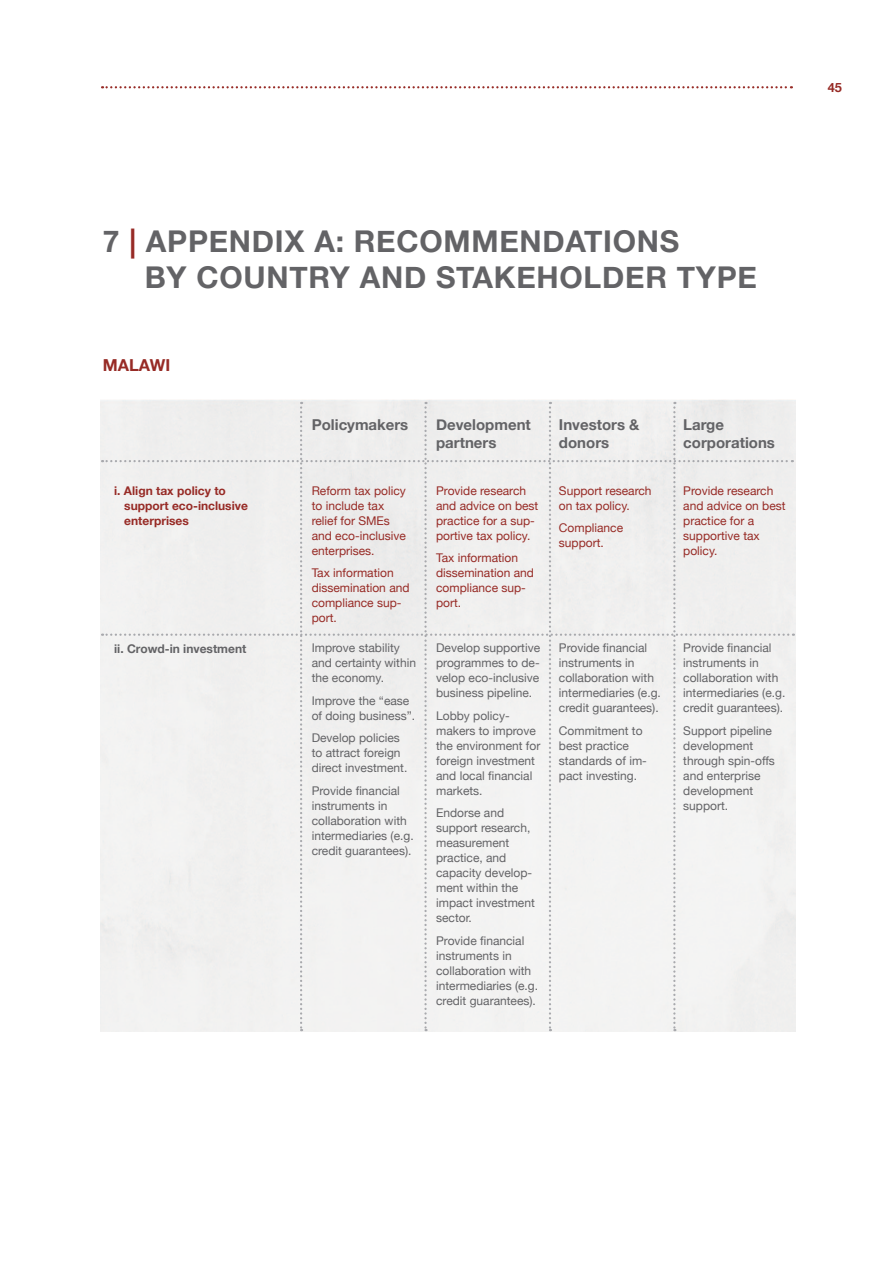
<style>
.page{position:relative;width:893px;height:1263px;background:#fff}
.page>*{position:absolute;margin:0;border:0;box-sizing:border-box;transform-origin:0 0}
.t1{font:700 30px/36px "Helvetica Neue";letter-spacing:.025em;color:#636366}
.t2{font:700 16.5px "Helvetica Neue";color:#972b26}
.t3{font:700 15px/18px "Helvetica Neue";color:#636366}
.t4{font:700 12.75px "Helvetica Neue";color:#972b26}
.t5{font:12px/15px "Helvetica Neue";color:#636366}
.t6{font:12px/15px "Helvetica Neue";color:#972b26}
.t7{font:700 12px/15px "Helvetica Neue";color:#972b26}
.t8{font:700 12px "Helvetica Neue";color:#636366}
.s1{color:#972b26}
</style>
<div class="page">
<svg style="left:102px;top:86px;width:690px;height:2px"></svg>
<div style="left:102px;top:402px;width:692px;height:629px;background:#f1f1f0"></div>
<p class="t4" style="left:828px;top:80px;width:16px">45</p>
<h1 class="t1" style="left:145px;top:223px;width:614px;text-indent:-42px">7 <span class="s1">|</span> APPENDIX A: RECOMMENDATIONS<br>BY COUNTRY AND STAKEHOLDER TYPE</h1>
<h2 class="t2" style="left:103px;top:355px;width:69px">MALAWI</h2>
<p class="t7" style="left:124px;top:483px;width:125px;text-indent:-10px">i. Align tax policy to support eco-inclusive enterprises</p>
<p class="t8" style="left:114px;top:641px;width:134px">ii. Crowd-in investment</p>
<p class="t3" style="left:312px;top:415px;width:98px">Policymakers</p>
<p class="t3" style="left:436px;top:415px;width:96px">Development partners</p>
<p class="t3" style="left:559px;top:415px;width:82px">Investors &amp; donors</p>
<p class="t3" style="left:683px;top:415px;width:93px">Large corporations</p>
<p class="t6" style="left:312px;top:483px;width:96px">Reform tax policy to include tax relief for SMEs and eco-inclusive enterprises.</p>
<p class="t6" style="left:312px;top:565px;width:99px">Tax information dissemination and compliance sup&shy;port.</p>
<p class="t5" style="left:312px;top:640px;width:106px">Improve stability and certainty within the economy.</p>
<p class="t5" style="left:312px;top:693px;width:105px">Improve the “ease of doing business”.</p>
<p class="t5" style="left:312px;top:730px;width:97px">Develop policies to attract foreign direct investment.</p>
<p class="t5" style="left:312px;top:783px;width:104px">Provide financial instruments in collaboration with intermediaries (e.g. credit guarantees).</p>
<p class="t6" style="left:559px;top:483px;width:94px">Support research on tax policy.</p>
<p class="t6" style="left:559px;top:520px;width:66px">Compliance support.</p>
<p class="t6" style="left:436px;top:483px;width:104px">Provide research and advice on best practice for a sup&shy;portive tax policy.</p>
<p class="t6" style="left:436px;top:550px;width:99px">Tax information dissemination and compliance sup&shy;port.</p>
<p class="t5" style="left:436px;top:640px;width:106px;text-align:justify">Develop supportive programmes to de&shy;velop eco-inclusive business pipeline.</p>
<p class="t5" style="left:436px;top:708px;width:106px">Lobby policy&shy;makers to improve the environment for foreign investment and local financial markets.</p>
<p class="t5" style="left:436px;top:805px;width:100px">Endorse and support research, measurement practice, and capacity develop&shy;ment within the impact investment sector.</p>
<p class="t5" style="left:436px;top:933px;width:104px">Provide financial instruments in collaboration with intermediaries (e.g. credit guarantees).</p>
<p class="t6" style="left:683px;top:483px;width:104px">Provide research and advice on best practice for a supportive tax policy.</p>
<p class="t5" style="left:559px;top:640px;width:104px">Provide financial instruments in collaboration with intermediaries (e.g. credit guarantees).</p>
<p class="t5" style="left:559px;top:723px;width:90px">Commitment to best practice standards of im&shy;pact investing.</p>
<p class="t5" style="left:683px;top:640px;width:104px">Provide financial instruments in collaboration with intermediaries (e.g. credit guarantees).</p>
<p class="t5" style="left:683px;top:723px;width:93px">Support pipeline development through spin-offs and enterprise development support.</p>
</div>
